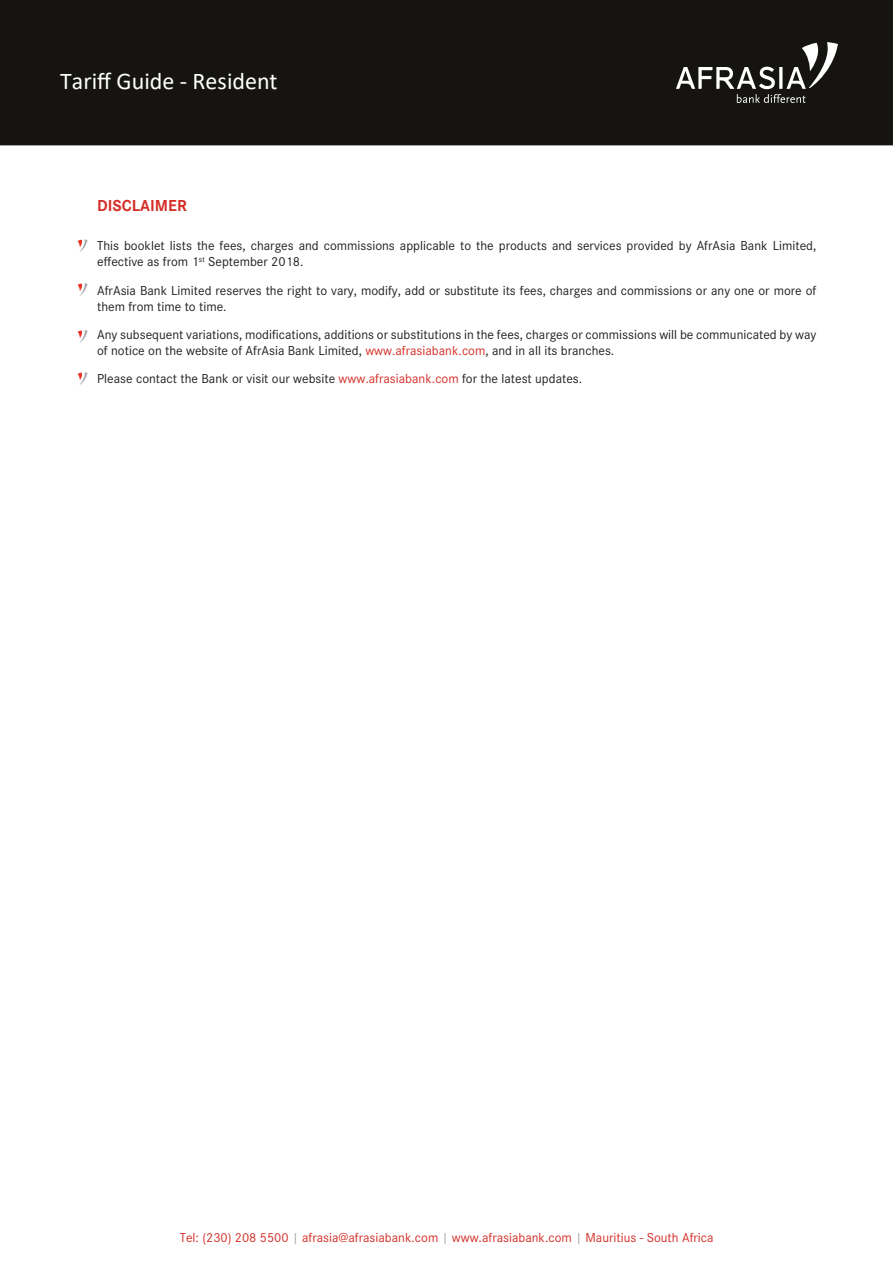
<style>
.page{position:relative;width:893px;height:1263px;background:#fff}
.page>*{position:absolute;margin:0;border:0;box-sizing:border-box;transform-origin:0 0}
.t1{font:24px "Calibri";color:#fff}
.t2{font:700 16.5px "Corporate S";color:#d42e27}
.t3{font:13.5px/16.2px "Corporate S";color:#231f20}
.t4{font:13.5px "Corporate S";color:#d42e27}
.s1{color:#d42e27}
.s2{color:#a6a8ab}
</style>
<div class="page">
<div style="left:0;top:0;width:893px;height:145px;background:#151410"></div>
<svg style="left:676px;top:42px;width:162px;height:61px;background:#3e3d3a"></svg>
<svg style="left:78px;top:239px;width:9px;height:13px"></svg>
<svg style="left:78px;top:283px;width:9px;height:13px"></svg>
<svg style="left:78px;top:330px;width:9px;height:13px"></svg>
<svg style="left:78px;top:372px;width:9px;height:13px"></svg>
<h1 class="t1" style="left:60px;top:65px;width:219px">Tariff Guide - Resident</h1>
<p class="t2" style="left:97px;top:196px;width:91px">DISCLAIMER</p>
<p class="t3" style="left:97px;top:238px;width:721px">This booklet lists the fees, charges and commissions applicable to the products and services provided by AfrAsia Bank Limited, effective as from 1<sup>st</sup> September 2018.</p>
<p class="t3" style="left:97px;top:282px;width:721px">AfrAsia Bank Limited reserves the right to vary, modify, add or substitute its fees, charges and commissions or any one or more of them from time to time.</p>
<p class="t3" style="left:97px;top:327px;width:721px">Any subsequent variations, modifications, additions or substitutions in the fees, charges or commissions will be communicated by way of notice on the website of AfrAsia Bank Limited, <span class="s1">www.afrasiabank.com</span>, and in all its branches.</p>
<p class="t3" style="left:97px;top:371px;width:487px">Please contact the Bank or visit our website <span class="s1">www.afrasiabank.com</span> for the latest updates.</p>
<p class="t4" style="left:180px;top:1230px;width:535px">Tel: (230) 208 5500 <span class="s2">|</span> afrasia@afrasiabank.com <span class="s2">|</span> www.afrasiabank.com <span class="s2">|</span> Mauritius - South Africa</p>
</div>
